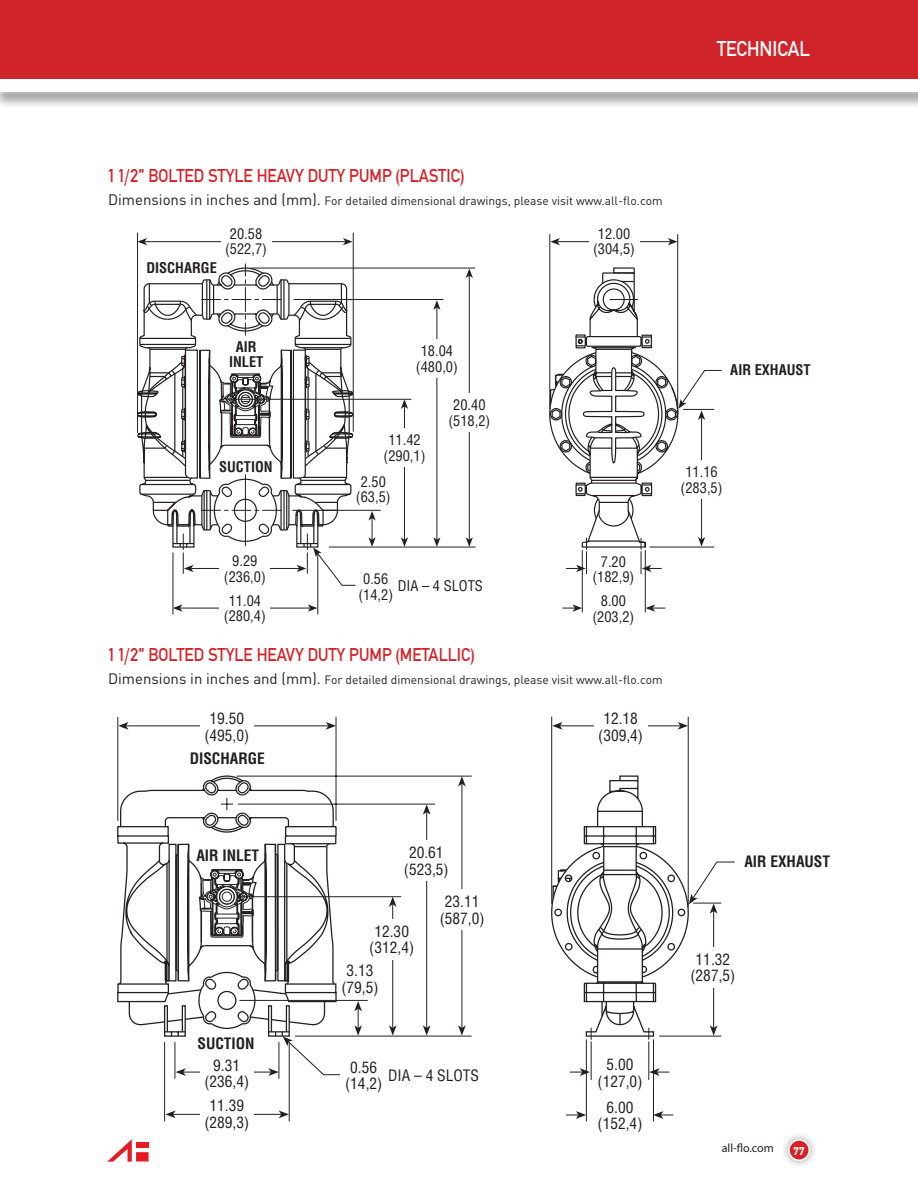
<style>
.page{position:relative;width:918px;height:1188px;background:#fff}
.page>*{position:absolute;margin:0;border:0;box-sizing:border-box;transform-origin:0 0}
.t1{font:22.5px "DIN Mittel EF";color:#fff;scale:.9 1}
.t2{font:19.5px "DIN Mittel EF";color:#d62027;scale:.9 1}
.t3{font:condensed 15.3px/16.6px "Helvetica";color:#231f20;text-align:center}
.t4{font:700 condensed 15.3px "Helvetica";color:#231f20}
.t5{font:condensed 14.4px/15.6px "Helvetica";color:#231f20;text-align:center}
.t6{font:700 condensed 14.4px/14.4px "Helvetica";color:#231f20;text-align:center}
.t7{font:12px "DINOT";color:#231f20}
.t8{font:12px "Myriad Pro";color:#231f20}
.t9{font:700 12px "DIN Mittel EF";color:#fff}
.s1{font-size:15px}
</style>
<div class="page">
<div style="left:780px;top:1131px;width:38px;height:38px;background:#231f20;opacity:.46"></div>
<div style="left:789px;top:1140px;width:20px;height:20px;background:#d62027;border-radius:50%"></div>
<div style="left:788px;top:1139px;width:22px;height:22px;border:2px solid #fff;border-radius:50%"></div>
<svg style="left:107px;top:1139px;width:42px;height:23px"></svg>
<div style="left:0;top:0;width:918px;height:82px;background:#d1232a"></div>
<div style="left:0;top:81px;width:918px;height:29px;background:#231f20;opacity:.4"></div>
<div style="left:0;top:80px;width:918px;height:12px;background:#fff"></div>
<hr style="left:677px;top:234px;width:1px;height:175px;background:#231f20">
<hr style="left:645px;top:550px;width:1px;height:62px;background:#231f20">
<hr style="left:582px;top:550px;width:1px;height:62px;background:#231f20">
<hr style="left:137px;top:233px;width:1px;height:199px;background:#231f20">
<svg style="left:139px;top:232px;width:538px;height:316px"></svg>
<div style="left:221px;top:222px;width:50px;height:38px;background:#fff"></div>
<div style="left:589px;top:222px;width:50px;height:38px;background:#fff"></div>
<svg style="left:137px;top:264px;width:219px;height:351px"></svg>
<div style="left:383px;top:428px;width:43px;height:39px;background:#fff"></div>
<div style="left:415px;top:340px;width:44px;height:38px;background:#fff"></div>
<div style="left:448px;top:394px;width:43px;height:38px;background:#fff"></div>
<svg style="left:562px;top:604px;width:20px;height:8px"></svg>
<svg style="left:549px;top:271px;width:173px;height:303px"></svg>
<svg style="left:645px;top:604px;width:20px;height:8px"></svg>
<hr style="left:126px;top:726px;width:202px;height:1px;background:#231f20">
<svg style="left:118px;top:722px;width:11px;height:8px"></svg>
<svg style="left:326px;top:722px;width:10px;height:8px"></svg>
<hr style="left:289px;top:1042px;width:1px;height:79px;background:#231f20">
<hr style="left:117px;top:717px;width:1px;height:104px;background:#231f20">
<hr style="left:551px;top:717px;width:1px;height:186px;background:#231f20">
<hr style="left:586px;top:1040px;width:1px;height:81px;background:#231f20">
<hr style="left:591px;top:1042px;width:1px;height:38px;background:#231f20">
<hr style="left:648px;top:1042px;width:1px;height:38px;background:#231f20">
<hr style="left:653px;top:1040px;width:1px;height:81px;background:#231f20">
<hr style="left:688px;top:717px;width:1px;height:189px;background:#231f20">
<hr style="left:336px;top:717px;width:1px;height:104px;background:#231f20">
<hr style="left:237px;top:776px;width:234px;height:1px;background:#231f20">
<svg style="left:342px;top:786px;width:130px;height:251px"></svg>
<svg style="left:354px;top:1001px;width:8px;height:35px"></svg>
<hr style="left:392px;top:904px;width:1px;height:124px;background:#231f20">
<svg style="left:389px;top:1025px;width:8px;height:11px"></svg>
<svg style="left:389px;top:897px;width:8px;height:10px"></svg>
<hr style="left:426px;top:812px;width:1px;height:216px;background:#231f20">
<svg style="left:423px;top:1025px;width:8px;height:11px"></svg>
<svg style="left:423px;top:804px;width:8px;height:11px"></svg>
<hr style="left:462px;top:784px;width:1px;height:244px;background:#231f20">
<svg style="left:458px;top:1025px;width:8px;height:11px"></svg>
<svg style="left:458px;top:776px;width:8px;height:10px"></svg>
<svg style="left:117px;top:825px;width:12px;height:191px"></svg>
<svg style="left:129px;top:781px;width:213px;height:295px"></svg>
<svg style="left:649px;top:1068px;width:20px;height:8px"></svg>
<hr style="left:560px;top:726px;width:120px;height:1px;background:#231f20">
<svg style="left:552px;top:722px;width:10px;height:8px"></svg>
<svg style="left:678px;top:722px;width:10px;height:8px"></svg>
<svg style="left:164px;top:725px;width:125px;height:397px"></svg>
<svg style="left:551px;top:775px;width:184px;height:264px"></svg>
<div style="left:341px;top:1055px;width:46px;height:41px;background:#fff"></div>
<div style="left:200px;top:706px;width:54px;height:41px;background:#fff"></div>
<div style="left:200px;top:1053px;width:54px;height:41px;background:#fff"></div>
<div style="left:200px;top:1093px;width:54px;height:41px;background:#fff"></div>
<div style="left:338px;top:958px;width:44px;height:41px;background:#fff"></div>
<div style="left:366px;top:919px;width:51px;height:41px;background:#fff"></div>
<div style="left:401px;top:840px;width:51px;height:41px;background:#fff"></div>
<div style="left:437px;top:889px;width:51px;height:41px;background:#fff"></div>
<div style="left:594px;top:706px;width:54px;height:41px;background:#fff"></div>
<div style="left:686px;top:947px;width:54px;height:41px;background:#fff"></div>
<svg style="left:570px;top:1068px;width:20px;height:8px"></svg>
<svg style="left:654px;top:1111px;width:19px;height:8px"></svg>
<svg style="left:566px;top:1111px;width:20px;height:8px"></svg>
<p class="t1" style="left:717px;top:35px;width:14px">TECHN</p>
<p class="t1" style="left:773px;top:35px;width:43px">ICAL</p>
<p class="t2" style="left:108px;top:164px;width:177px">1 1/2” BOLTED STYLE HEAVY</p>
<p class="t2" style="left:308px;top:164px;width:175px">DUTY PUMP (PLASTIC)</p>
<p class="t7" style="left:108px;top:193px;width:556px"><span class="s1">Dimensions in inches and (mm).</span> For detailed dimensional drawings, please visit www.all-flo.com</p>
<p class="t6" style="left:146px;top:260px;width:72px">DISCHARGE</p>
<p class="t5" style="left:225px;top:226px;width:44px">20.58 (522,7)</p>
<p class="t5" style="left:593px;top:226px;width:44px">12.00 (304,5)</p>
<p class="t6" style="left:229px;top:340px;width:36px">AIR<br>INLET</p>
<p class="t6" style="left:219px;top:460px;width:55px">SUCTION</p>
<p class="t5" style="left:224px;top:553px;width:44px">9.29 (236,0)</p>
<p class="t5" style="left:224px;top:593px;width:44px">11.04 (280,4)</p>
<p class="t5" style="left:416px;top:343px;width:44px">18.04 (480,0)</p>
<p class="t5" style="left:448px;top:397px;width:44px">20.40 (518,2)</p>
<p class="t5" style="left:384px;top:432px;width:44px">11.42 (290,1)</p>
<p class="t5" style="left:356px;top:474px;width:36px">2.50 (63,5)</p>
<p class="t5" style="left:358px;top:571px;width:36px">0.56 (14,2)</p>
<p class="t5" style="left:398px;top:578px;width:87px">DIA – 4 SLOTS</p>
<p class="t5" style="left:592px;top:553px;width:44px">7.20 (182,9)</p>
<p class="t5" style="left:592px;top:593px;width:44px">8.00 (203,2)</p>
<p class="t2" style="left:108px;top:643px;width:177px">1 1/2” BOLTED STYLE HEAVY</p>
<p class="t2" style="left:308px;top:643px;width:114px">DUTY PUMP (META</p>
<p class="t2" style="left:439px;top:643px;width:41px">LLIC)</p>
<p class="t7" style="left:108px;top:672px;width:556px"><span class="s1">Dimensions in inches and (mm).</span> For detailed dimensional drawings, please visit www.all-flo.com</p>
<p class="t3" style="left:204px;top:710px;width:46px">19.50 (495,0)</p>
<p class="t4" style="left:190px;top:749px;width:77px">DISCHARGE</p>
<p class="t3" style="left:598px;top:710px;width:46px">12.18 (309,4)</p>
<p class="t6" style="left:730px;top:363px;width:82px">AIR EXHAUST</p>
<p class="t5" style="left:681px;top:464px;width:44px">11.16 (283,5)</p>
<p class="t4" style="left:196px;top:845px;width:64px">AIR INLET</p>
<p class="t4" style="left:197px;top:1034px;width:59px">SUCTION</p>
<p class="t3" style="left:204px;top:1057px;width:46px">9.31 (236,4)</p>
<p class="t3" style="left:204px;top:1097px;width:46px">11.39 (289,3)</p>
<p class="t3" style="left:404px;top:844px;width:46px">20.61 (523,5)</p>
<p class="t3" style="left:440px;top:893px;width:46px">23.11 (587,0)</p>
<p class="t3" style="left:369px;top:923px;width:46px">12.30 (312,4)</p>
<p class="t3" style="left:341px;top:962px;width:39px">3.13 (79,5)</p>
<p class="t3" style="left:345px;top:1059px;width:39px">0.56 (14,2)</p>
<p class="t3" style="left:388px;top:1067px;width:92px">DIA – 4 SLOTS</p>
<p class="t3" style="left:598px;top:1056px;width:46px">5.00 (127,0)</p>
<p class="t3" style="left:598px;top:1099px;width:46px">6.00 (152,4)</p>
<p class="t4" style="left:744px;top:852px;width:87px">AIR EXHAUST</p>
<p class="t3" style="left:691px;top:951px;width:46px">11.32 (287,5)</p>
<p class="t8" style="left:722px;top:1141px;width:54px">all-flo.com</p>
<p class="t9" style="left:794px;top:1144px;width:13px">77</p>
</div>
